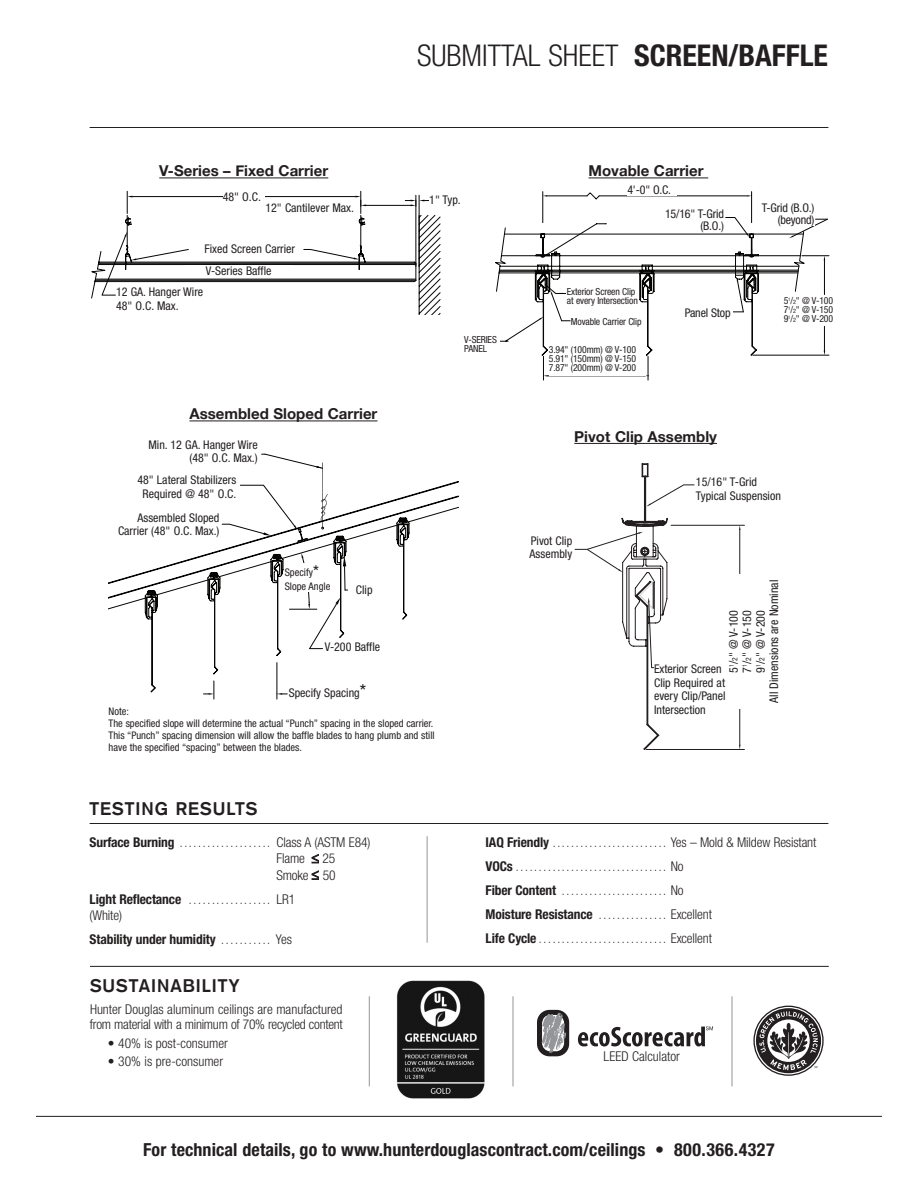
<style>
.page{position:relative;width:918px;height:1188px;background:#fff}
.page>*{position:absolute;margin:0;border:0;box-sizing:border-box;transform-origin:0 0}
.t1{font:300 condensed 30px "Helvetica Neue";color:#231f20}
.t2{font:700 condensed 18px "Helvetica Neue";letter-spacing:.005em;color:#231f20}
.t3{font:700 18px "Akzidenz Grotesk";letter-spacing:.055em;color:#231f20}
.t4{font:700 15px "Helvetica Neue";color:#231f20}
.t5{font:300 condensed 13.5px/16.5px "Helvetica Neue";color:#231f20}
.t6{font:700 condensed 13.5px/24px "Helvetica Neue";letter-spacing:-.01em;color:#231f20}
.t7{font:condensed 12px/13.5px "Helvetica Neue";color:#231f20}
.t8{font:300 condensed 12px/24px "Helvetica Neue";color:#231f20}
.t9{font:condensed 10.5px/12px "Helvetica Neue";color:#231f20}
.t10{font:condensed 9.75px/9px "Helvetica Neue";letter-spacing:-.015em;color:#231f20;text-align:justify}
.s1{font-weight:700}
.s2{font-size:6px}
.s3{font-size:16.5px}
.s4{font-size:18px}
.s5{font-weight:700;font-size:13.5px}
.s6{font-size:13.5px}
.s7{color:#fff}
.s8{font-weight:300}
.s9{font-weight:300;font-size:12px}
.s10{font-size:7.5px}
</style>
<div class="page">
<hr style="left:90px;top:823px;width:738px;height:1px;background:#231f20">
<hr style="left:90px;top:127px;width:738px;height:1px;background:#231f20">
<hr style="left:427px;top:836px;width:1px;height:107px;background:#939598">
<svg style="left:312px;top:854px;width:7px;height:9px"></svg>
<svg style="left:312px;top:871px;width:7px;height:9px"></svg>
<svg style="left:91px;top:191px;width:350px;height:123px"></svg>
<svg style="left:109px;top:454px;width:350px;height:246px"></svg>
<svg style="left:499px;top:192px;width:331px;height:189px"></svg>
<svg style="left:574px;top:463px;width:171px;height:287px"></svg>
<div style="left:223px;top:191px;width:42px;height:13px;background:#fff"></div>
<div style="left:266px;top:201px;width:88px;height:14px;background:#fff"></div>
<div style="left:197px;top:242px;width:106px;height:14px;background:#fff"></div>
<div style="left:186px;top:265px;width:106px;height:12px;background:#fff"></div>
<div style="left:116px;top:286px;width:106px;height:27px;background:#fff"></div>
<div style="left:122px;top:434px;width:136px;height:36px;background:#fff"></div>
<div style="left:135px;top:471px;width:101px;height:32px;background:#fff"></div>
<div style="left:110px;top:508px;width:110px;height:33px;background:#fff"></div>
<div style="left:285px;top:564px;width:46px;height:28px;background:#fff"></div>
<div style="left:348px;top:583px;width:33px;height:15px;background:#fff"></div>
<div style="left:325px;top:640px;width:85px;height:15px;background:#fff"></div>
<div style="left:289px;top:682px;width:85px;height:20px;background:#fff"></div>
<div style="left:429px;top:194px;width:32px;height:13px;background:#fff"></div>
<div style="left:696px;top:476px;width:109px;height:28px;background:#fff"></div>
<div style="left:549px;top:342px;width:97px;height:34px;background:#fff"></div>
<div style="left:571px;top:316px;width:74px;height:12px;background:#fff"></div>
<div style="left:464px;top:326px;width:36px;height:37px;background:#fff"></div>
<div style="left:567px;top:286px;width:71px;height:21px;background:#fff"></div>
<div style="left:685px;top:303px;width:48px;height:21px;background:#fff"></div>
<div style="left:761px;top:202px;width:54px;height:24px;background:#fff"></div>
<div style="left:662px;top:209px;width:62px;height:23px;background:#fff"></div>
<div style="left:627px;top:184px;width:50px;height:12px;background:#fff"></div>
<div style="left:784px;top:295px;width:53px;height:31px;background:#fff"></div>
<div style="left:654px;top:657px;width:73px;height:66px;background:#fff"></div>
<div style="left:728px;top:574px;width:53px;height:134px;background:#fff"></div>
<hr style="left:159px;top:177px;width:169px;height:1px;background:#231f20">
<hr style="left:190px;top:420px;width:187px;height:1px;background:#231f20">
<hr style="left:574px;top:443px;width:143px;height:1px;background:#231f20">
<hr style="left:589px;top:177px;width:119px;height:1px;background:#231f20">
<hr style="left:36px;top:1116px;width:846px;height:1px;background:#231f20">
<hr style="left:90px;top:966px;width:739px;height:1px;background:#231f20">
<hr style="left:732px;top:996px;width:1px;height:90px;background:#939598">
<hr style="left:369px;top:996px;width:1px;height:90px;background:#939598">
<hr style="left:513px;top:996px;width:1px;height:90px;background:#939598">
<svg style="left:753px;top:1006px;width:71px;height:70px"></svg>
<svg style="left:537px;top:1010px;width:32px;height:46px"></svg>
<svg style="left:578px;top:1026px;width:135px;height:21px"></svg>
<img style="left:397px;top:981px;width:88px;height:118px">
<p class="t4" style="left:159px;top:162px;width:171px">V-Series – Fixed Carrier</p>
<p class="t7" style="left:223px;top:191px;width:40px">48" O.C.</p>
<p class="t7" style="left:265px;top:202px;width:90px">12" Cantilever Max.</p>
<p class="t7" style="left:205px;top:238px;width:92px;line-height:22.2px">Fixed Screen Carrier<br>V-Series Baffle</p>
<p class="t7" style="left:116px;top:286px;width:89px">12 GA. Hanger Wire<br>48" O.C. Max.</p>
<p class="t4" style="left:190px;top:405px;width:189px">Assembled Sloped Carrier</p>
<p class="t7" style="left:149px;top:439px;width:111px;text-align:right">Min. 12 GA. Hanger Wire (48" O.C. Max.)</p>
<p class="t7" style="left:137px;top:474px;width:101px;text-align:center">48" Lateral Stabilizers<br>Required @ 48" O.C.</p>
<p class="t7" style="left:118px;top:512px;width:103px;text-align:right">Assembled Sloped<br>Carrier (48" O.C. Max.)</p>
<h1 class="t1" style="left:417px;top:45px;width:412px">SUBMITTAL SHEET <span class="s1">SCREEN/BAFFLE</span></h1>
<p class="t7" style="left:429px;top:194px;width:33px">1" Typ.</p>
<p class="t10" style="left:464px;top:336px;width:34px">V-SERIES<br>PANEL</p>
<p class="t4" style="left:589px;top:162px;width:117px">Movable Carrier</p>
<p class="t7" style="left:627px;top:184px;width:45px">4'-0" O.C.</p>
<p class="t10" style="left:567px;top:288px;width:72px">Exterior Screen Clip at every Intersection</p>
<p class="t10" style="left:571px;top:318px;width:72px">Movable Carrier Clip</p>
<p class="t10" style="left:549px;top:346px;width:89px">3.94" (100mm) @ V-100<br>5.91" (150mm) @ V-150<br>7.87" (200mm) @ V-200</p>
<p class="t7" style="left:665px;top:209px;width:61px;line-height:12px;text-align:right">15/16" T-Grid (B.O.)</p>
<p class="t7" style="left:685px;top:307px;width:47px">Panel Stop</p>
<p class="t4" style="left:574px;top:427px;width:144px">Pivot Clip Assembly</p>
<p class="t7" style="left:762px;top:202px;width:54px;line-height:12px;text-align:right">T-Grid (B.O.) (beyond)</p>
<p class="t10" style="left:784px;top:297px;width:51px">5<sup>1</sup>/<span class="s2">2</span>" @ V-100<br>7<sup>1</sup>/<span class="s2">2</span>" @ V-150<br>9<sup>1</sup>/<span class="s2">2</span>" @ V-200</p>
<p class="t7" style="left:530px;top:535px;width:44px">Pivot Clip<br>Assembly</p>
<p class="t7" style="left:696px;top:476px;width:86px">15/16" T-Grid<br>Typical Suspension</p>
<p class="t9" style="left:285px;top:567px;width:47px;line-height:13.5px">Specify<span class="s3">*<br></span>Slope Angle</p>
<p class="t7" style="left:356px;top:584px;width:18px">Clip</p>
<p class="t7" style="left:325px;top:641px;width:57px">V-200 Baffle</p>
<p class="t7" style="left:289px;top:687px;width:79px">Specify Spacing<span class="s4">*</span></p>
<p class="t9" style="left:109px;top:707px;width:328px">Note:<br>The specified slope will determine the actual “Punch” spacing in the sloped carrier.<br>This “Punch” spacing dimension will allow the baffle blades to hang plumb and still have the specified “spacing” between the blades.</p>
<h2 class="t3" style="left:90px;top:802px;width:169px">TESTING RESULTS</h2>
<p class="t8" style="left:90px;top:831px;width:282px"><span class="s5">Surface Burning</span> . . . . . . . . . . . . . . . . . . . . <span class="s6">Class A (ASTM E84)</span></p>
<p class="t5" style="left:276px;top:851px;width:61px">Flame <span class="s7">≤</span> 25<br>Smoke <span class="s7">≤</span> 50</p>
<p class="t8" style="left:90px;top:888px;width:207px"><span class="s5">Light Reflectance</span> . . . . . . . . . . . . . . . . . . <span class="s6">LR1</span></p>
<p class="t6" style="left:90px;top:905px;width:204px"><span class="s8">(White)<br></span>Stability under humidity <span class="s9">. . . . . . . . . . .</span> <span class="s8">Yes</span></p>
<h2 class="t3" style="left:90px;top:979px;width:151px">SUSTAINABILITY</h2>
<p class="t5" style="left:90px;top:1002px;width:254px;line-height:15px">Hunter Douglas aluminum ceilings are manufactured from material with a minimum of 70% recycled content</p>
<p class="t5" style="left:108px;top:1036px;width:121px">• 40% is post-consumer</p>
<p class="t5" style="left:108px;top:1054px;width:117px">• 30% is pre-consumer</p>
<p class="t7" style="left:728px;top:703px;width:124px;text-align:center;rotate:-90deg">5<sup>1</sup>/<span class="s10">2</span>" @ V-100<br>7<sup>1</sup>/<span class="s10">2</span>" @ V-150<br>9<sup>1</sup>/<span class="s10">2</span>" @ V-200<br>All Dimensions are Nominal</p>
<p class="t7" style="left:654px;top:663px;width:73px">Exterior Screen<br>Clip Required at every Clip/Panel<br>Intersection</p>
<p class="t8" style="left:486px;top:831px;width:332px"><span class="s5">IAQ Friendly</span> . . . . . . . . . . . . . . . . . . . . . . . . . <span class="s6">Yes – Mold &amp; Mildew Resistant<br></span><span class="s5">VOCs</span> . . . . . . . . . . . . . . . . . . . . . . . . . . . . . . . . . <span class="s6">No<br></span><span class="s5">Fiber Content</span> . . . . . . . . . . . . . . . . . . . . . . . <span class="s6">No</span></p>
<p class="t6" style="left:486px;top:903px;width:228px">Moisture Resistance <span class="s9">. . . . . . . . . . . . . . .</span> <span class="s8">Excellent</span></p>
<p class="t8" style="left:486px;top:927px;width:228px"><span class="s5">Life Cycle</span> . . . . . . . . . . . . . . . . . . . . . . . . . . . . <span class="s6">Excellent</span></p>
<p class="t5" style="left:604px;top:1049px;width:78px">LEED Calculator</p>
<h2 class="t2" style="left:143px;top:1143px;width:633px">For technical details, go to www.hunterdouglascontract.com/ceilings • 800.366.4327</h2>
</div>
